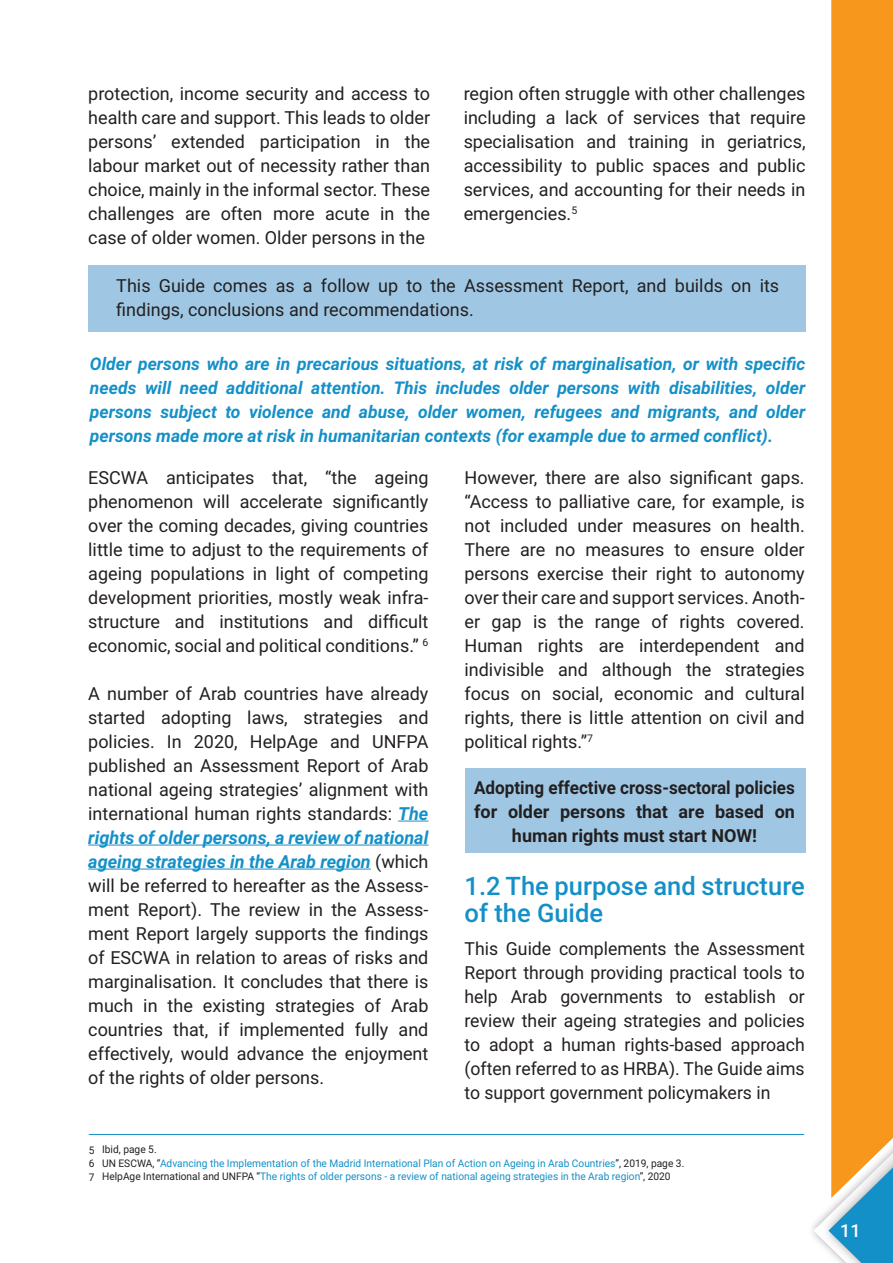
<style>
.page{position:relative;width:893px;height:1263px;background:#fff}
.page>*{position:absolute;margin:0;border:0;box-sizing:border-box;transform-origin:0 0}
.t1{font:500 25.5px/27px "Roboto";color:#1490c8}
.t2{font:18px/24px "Roboto";color:#231f20;text-align:justify}
.t3{font:700 18px/24px "Roboto";color:#231f20;text-align:center;scale:.95 1}
.t4{font:500 18px "Roboto";color:#fff}
.t5{font:italic 700 17.55px/24px "Roboto";color:#1490c8;text-align:justify}
.t6{font:10.5px/13.5px "Roboto";color:#1490c8}
.t7{font:10.5px/13.5px "Roboto";color:#231f20;text-align:justify}
.s1{font-weight:700;font-style:italic;color:#1490c8}
.s2{color:#231f20}
</style>
<div class="page">
<div style="left:831px;top:0;width:62px;height:1120px;background:#f7981d"></div>
<img style="left:802px;top:1120px;width:91px;height:114px">
<img style="left:814px;top:1138px;width:79px;height:15px">
<svg style="left:813px;top:1153px;width:80px;height:110px"></svg>
<hr style="left:89px;top:1134px;width:715px;height:1px;background:#1490c8">
<div style="left:88px;top:265px;width:717px;height:67px;background:#9fc7e3"></div>
<div style="left:465px;top:768px;width:340px;height:85px;background:#9fc7e3"></div>
<hr style="left:398px;top:821px;width:30px;height:1px;background:#1490c8">
<hr style="left:88px;top:845px;width:340px;height:1px;background:#1490c8">
<hr style="left:88px;top:869px;width:283px;height:1px;background:#1490c8">
<p class="t2" style="left:88px;top:81px;width:343px">protection, income security and access to health care and support. This leads to older persons’ extended participation in the labour market out of necessity rather than choice, mainly in the informal sector. These challenges are often more acute in the case of older women. Older persons in the</p>
<p class="t2" style="left:464px;top:81px;width:343px">region often struggle with other challenges including a lack of services that require specialisation and training in geriatrics, accessibility to public spaces and public services, and accounting for their needs in emergencies.<sup>5</sup></p>
<p class="t2" style="left:116px;top:273px;width:664px">This Guide comes as a follow up to the Assessment Report, and builds on its findings, conclusions and recommendations.</p>
<p class="t5" style="left:90px;top:351px;width:717px">Older persons who are in precarious situations, at risk of marginalisation, or with specific needs will need additional attention. This includes older persons with disabilities, older persons subject to violence and abuse, older women, refugees and migrants, and older persons made more at risk in humanitarian contexts (for example due to armed conflict).</p>
<p class="t2" style="left:88px;top:465px;width:342px">ESCWA anticipates that, “the ageing phenomenon will accelerate significantly over the coming decades, giving countries little time to adjust to the requirements of ageing populations in light of competing development priorities, mostly weak infra&shy;structure and institutions and difficult economic, social and political conditions.” <sup>6</sup></p>
<p class="t2" style="left:88px;top:681px;width:342px">A number of Arab countries have already started adopting laws, strategies and policies. In 2020, HelpAge and UNFPA published an Assessment Report of Arab national ageing strategies’ alignment with international human rights standards: <span class="s1">The rights of older persons, a review of national ageing strategies in the Arab region</span> (which will be referred to hereafter as the Assess&shy;ment Report). The review in the Assess&shy;ment Report largely supports the findings of ESCWA in relation to areas of risks and marginalisation. It concludes that there is much in the existing strategies of Arab countries that, if implemented fully and effectively, would advance the enjoyment of the rights of older persons.</p>
<p class="t2" style="left:464px;top:465px;width:342px">However, there are also significant gaps. “Access to palliative care, for example, is not included under measures on health.<br>There are no measures to ensure older persons exercise their right to autonomy over their care and support services. Anoth&shy;er gap is the range of rights covered.<br>Human rights are interdependent and indivisible and although the strategies focus on social, economic and cultural rights, there is little attention on civil and political rights.”<sup>7</sup></p>
<p class="t3" style="left:474px;top:775px;width:339px">Adopting effective cross-sectoral policies for older persons that are based on human rights must start NOW!</p>
<h1 class="t1" style="left:464px;top:871px;width:342px">1.2 The purpose and structure of the Guide</h1>
<p class="t2" style="left:464px;top:936px;width:342px">This Guide complements the Assessment Report through providing practical tools to help Arab governments to establish or review their ageing strategies and policies to adopt a human rights-based approach (often referred to as HRBA). The Guide aims to support government policymakers in</p>
<p class="t7" style="left:89px;top:1143px;width:7px">5<br>6<br>7</p>
<p class="t6" style="left:102px;top:1142px;width:584px"><span class="s2">Ibid, page 5.<br>UN ESCWA, “</span>Advancing the Implementation of the Madrid International Plan of Action on Ageing in Arab Countries<span class="s2">”, 2019, page 3.<br>HelpAge International and UNFPA “</span>The rights of older persons - a review of national ageing strategies in the Arab region<span class="s2">”, 2020</span></p>
<p class="t4" style="left:840px;top:1218px;width:22px">11</p>
</div>
